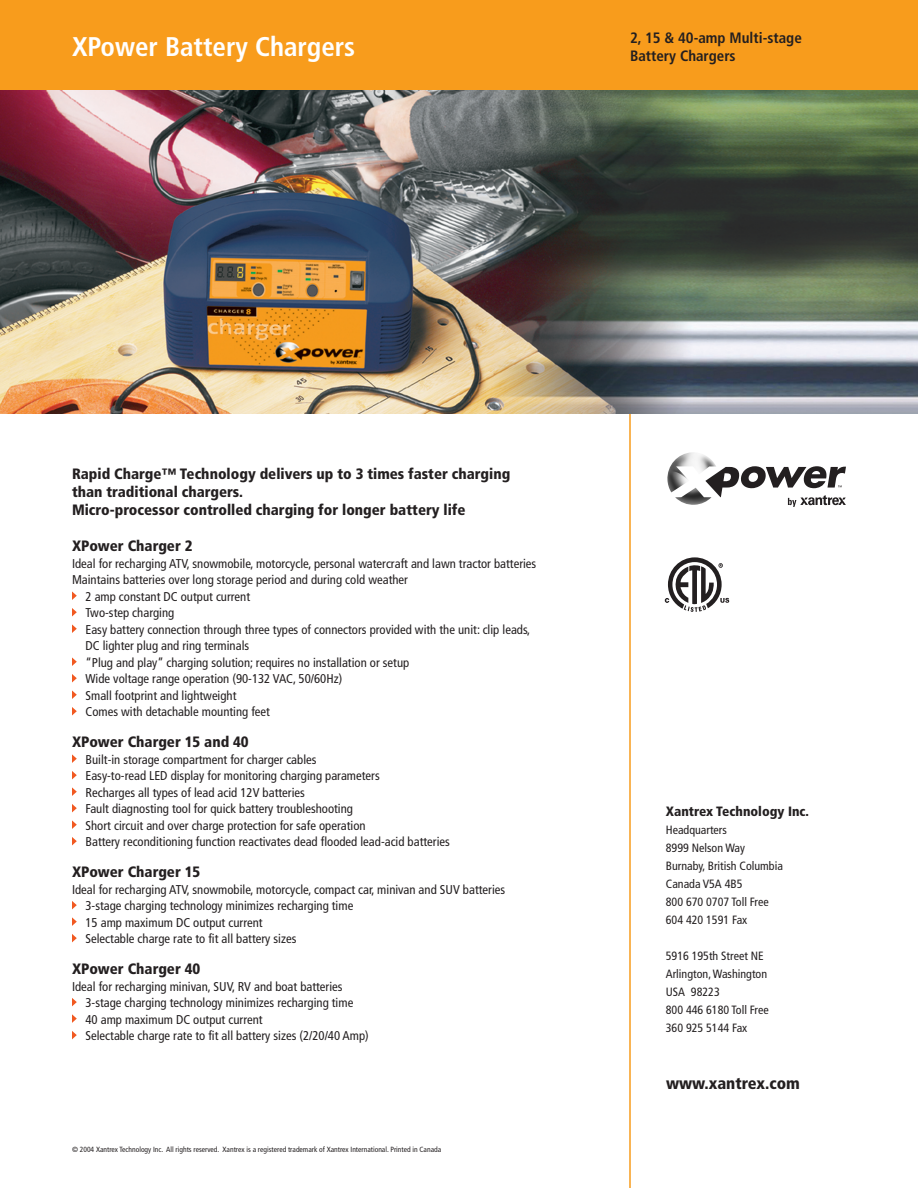
<style>
.page{position:relative;width:918px;height:1188px;background:#fff}
.page>*{position:absolute;margin:0;border:0;box-sizing:border-box;transform-origin:0 0}
.page_header{font:700 condensed 27px "Frutiger";color:#fff}
.web_site{font:900 condensed 16.5px "Frutiger";color:#231f20}
.paragraph_header{font:900 condensed 15px "Frutiger";color:#231f20}
.subheader{font:700 condensed 15px/18px "Frutiger";color:#231f20}
.address_header{font:900 condensed 13.5px "Frutiger";color:#231f20}
.body_text{font:condensed 12.75px/16.5px "Frutiger";color:#231f20}
.address_body{font:condensed 12px/18px "Frutiger";color:#231f20}
.t1{font:condensed 7.5px "Frutiger";color:#231f20}
</style>
<div class="page">
<img style="left:0;top:90px;width:918px;height:324px">
<svg style="left:716px;top:466px;width:130px;height:41px"></svg>
<img style="left:667px;top:452px;width:49px;height:53px">
<div style="left:0;top:0;width:918px;height:90px;background:#f89c1c"></div>
<hr style="left:629px;top:414px;width:2px;height:774px;background:#f89c1c">
<svg style="left:72px;top:591px;width:5px;height:9px"></svg>
<svg style="left:72px;top:608px;width:5px;height:8px"></svg>
<svg style="left:72px;top:624px;width:5px;height:9px"></svg>
<svg style="left:72px;top:657px;width:5px;height:9px"></svg>
<svg style="left:72px;top:674px;width:5px;height:8px"></svg>
<svg style="left:72px;top:690px;width:5px;height:9px"></svg>
<svg style="left:72px;top:707px;width:5px;height:9px"></svg>
<svg style="left:72px;top:754px;width:5px;height:9px"></svg>
<svg style="left:72px;top:771px;width:5px;height:8px"></svg>
<svg style="left:72px;top:787px;width:5px;height:9px"></svg>
<svg style="left:72px;top:804px;width:5px;height:8px"></svg>
<svg style="left:72px;top:820px;width:5px;height:9px"></svg>
<svg style="left:72px;top:837px;width:5px;height:8px"></svg>
<svg style="left:72px;top:901px;width:5px;height:8px"></svg>
<svg style="left:72px;top:917px;width:5px;height:9px"></svg>
<svg style="left:72px;top:934px;width:5px;height:8px"></svg>
<svg style="left:72px;top:998px;width:5px;height:8px"></svg>
<svg style="left:72px;top:1014px;width:5px;height:9px"></svg>
<svg style="left:72px;top:1031px;width:5px;height:8px"></svg>
<svg style="left:665px;top:557px;width:64px;height:55px"></svg>
<p class="page_header" style="left:72px;top:30px;width:285px">XPower Battery Chargers</p>
<p class="subheader" style="left:630px;top:29px;width:173px">2, 15 &amp; 40-amp Multi-stage<br>Battery Chargers</p>
<p class="paragraph_header" style="left:72px;top:465px;width:440px">Rapid Charge™ Technology delivers up to 3 times faster charging</p>
<p class="paragraph_header" style="left:72px;top:483px;width:173px">than traditional chargers.</p>
<p class="paragraph_header" style="left:72px;top:501px;width:395px">Micro-processor controlled charging for longer battery life</p>
<p class="paragraph_header" style="left:72px;top:537px;width:122px">XPower Charger 2</p>
<p class="body_text" style="left:72px;top:555px;width:466px">Ideal for recharging ATV, snowmobile, motorcycle, personal watercraft and lawn tractor batteries</p>
<p class="body_text" style="left:72px;top:572px;width:338px">Maintains batteries over long storage period and during cold weather</p>
<p class="body_text" style="left:85px;top:588px;width:166px">2 amp constant DC output current</p>
<p class="body_text" style="left:85px;top:605px;width:90px">Two-step charging</p>
<p class="body_text" style="left:85px;top:621px;width:446px">Easy battery connection through three types of connectors provided with the unit: clip leads,</p>
<p class="body_text" style="left:86px;top:638px;width:165px">DC lighter plug and ring terminals</p>
<p class="body_text" style="left:85px;top:654px;width:325px">“Plug and play” charging solution; requires no installation or setup</p>
<p class="body_text" style="left:85px;top:671px;width:258px">Wide voltage range operation (90-132 VAC, 50/60Hz)</p>
<p class="body_text" style="left:85px;top:687px;width:153px">Small footprint and lightweight</p>
<p class="body_text" style="left:85px;top:704px;width:186px">Comes with detachable mounting feet</p>
<p class="paragraph_header" style="left:72px;top:733px;width:178px">XPower Charger 15 and 40</p>
<p class="body_text" style="left:85px;top:751px;width:366px">Built-in storage compartment for charger cables<br>Easy-to-read LED display for monitoring charging parameters<br>Recharges all types of lead acid 12V batteries<br>Fault diagnosting tool for quick battery troubleshooting<br>Short circuit and over charge protection for safe operation<br>Battery reconditioning function reactivates dead flooded lead-acid batteries</p>
<p class="paragraph_header" style="left:72px;top:863px;width:130px">XPower Charger 15</p>
<p class="body_text" style="left:85px;top:881px;width:421px;text-indent:-13px">Ideal for recharging ATV, snowmobile, motorcycle, compact car, minivan and SUV batteries 3-stage charging technology minimizes recharging time<br>15 amp maximum DC output current<br>Selectable charge rate to fit all battery sizes</p>
<p class="paragraph_header" style="left:72px;top:960px;width:130px">XPower Charger 40</p>
<p class="body_text" style="left:85px;top:978px;width:285px;text-indent:-13px">Ideal for recharging minivan, SUV, RV and boat batteries 3-stage charging technology minimizes recharging time 40 amp maximum DC output current<br>Selectable charge rate to fit all battery sizes (2/20/40 Amp)</p>
<p class="t1" style="left:72px;top:1145px;width:371px">© 2004 Xantrex Technology Inc. All rights reserved. Xantrex is a registered trademark of Xantrex International. Printed in Canada</p>
<p class="address_header" style="left:666px;top:803px;width:145px">Xantrex Technology Inc.</p>
<p class="address_body" style="left:666px;top:821px;width:63px">Headquarters</p>
<p class="address_body" style="left:666px;top:839px;width:81px">8999 Nelson Way</p>
<p class="address_body" style="left:666px;top:857px;width:119px">Burnaby, British Columbia</p>
<p class="address_body" style="left:666px;top:875px;width:78px">Canada V5A 4B5</p>
<p class="address_body" style="left:666px;top:893px;width:104px">800 670 0707 Toll Free</p>
<p class="address_body" style="left:666px;top:911px;width:83px">604 420 1591 Fax</p>
<p class="address_body" style="left:666px;top:947px;width:103px">5916 195th Street NE<br>Arlington, Washington<br>USA 98223</p>
<p class="address_body" style="left:666px;top:1001px;width:104px">800 446 6180 Toll Free</p>
<p class="address_body" style="left:666px;top:1019px;width:83px">360 925 5144 Fax</p>
<p class="web_site" style="left:666px;top:1073px;width:136px">www.xantrex.com</p>
</div>
